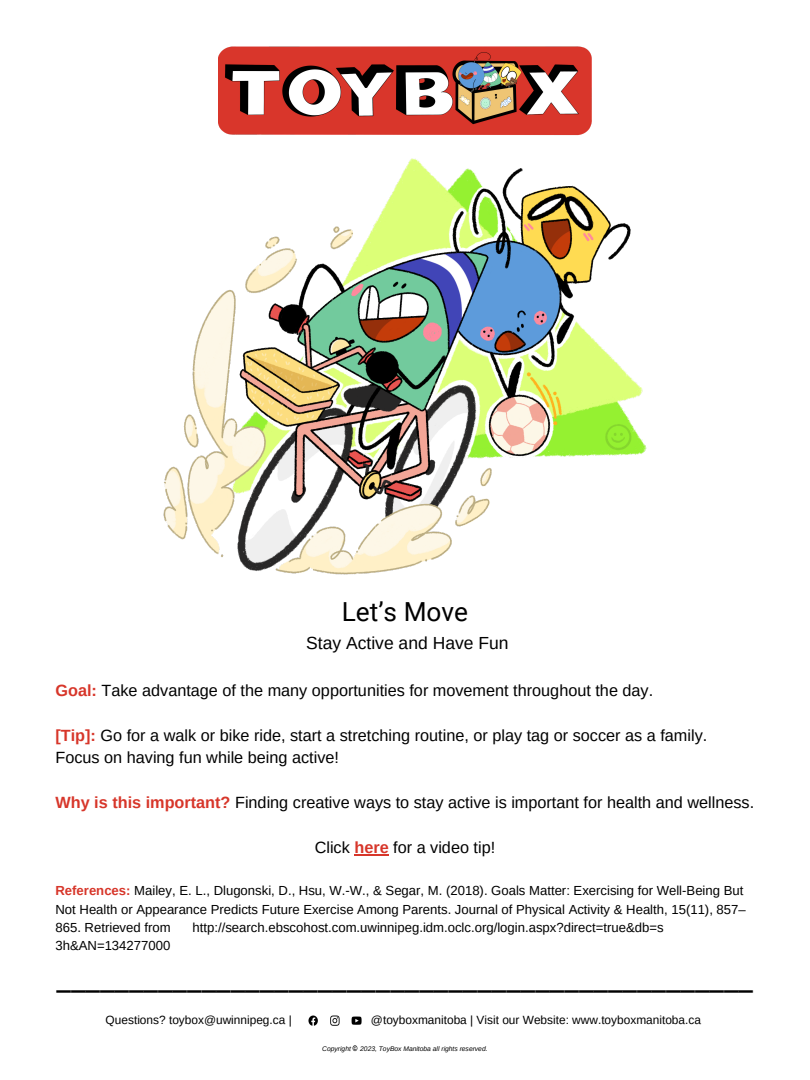
<style>
.page{position:relative;width:810px;height:1080px;background:#fff}
.page>*{position:absolute;margin:0;border:0;box-sizing:border-box;transform-origin:0 0}
.t1{font:33.75px "Canva Sans";color:#000}
.t2{font:26.25px "Roboto";color:#000}
.t3{font:17.5px "Arimo";color:#000}
.t4{font:16.25px/22.5px "Arimo";color:#000}
.t5{font:13.12px/18.2px "Arimo";color:#000}
.t6{font:11.88px "Arimo";color:#000}
.t7{font:italic 6.69px "Arimo";color:#000}
.s1{font-weight:700;color:#d7362a}
</style>
<div class="page">
<img style="left:219px;top:46px;width:372px;height:89px">
<img style="left:308px;top:1015px;width:54px;height:11px">
<svg style="left:352px;top:1045px;width:6px;height:7px"></svg>
<img style="left:163px;top:135px;width:484px;height:440px">
<hr style="left:354px;top:854px;width:35px;height:2px;background:#d7362a">
<p class="t2" style="left:342px;top:597px;width:128px">Let’s Move</p>
<p class="t3" style="left:306px;top:633px;width:204px">Stay Active and Have Fun</p>
<p class="t4" style="left:55px;top:679px;width:599px"><span class="s1">Goal:</span> Take advantage of the many opportunities for movement throughout the day.</p>
<p class="t4" style="left:55px;top:724px;width:653px"><span class="s1">[Tip]:</span> Go for a walk or bike ride, start a stretching routine, or play tag or soccer as a family.<br>Focus on having fun while being active!</p>
<p class="t4" style="left:55px;top:791px;width:700px"><span class="s1">Why is this important?</span> Finding creative ways to stay active is important for health and wellness.</p>
<p class="t4" style="left:315px;top:836px;width:182px">Click <span class="s1">here</span> for a video tip!</p>
<p class="t5" style="left:55px;top:882px;width:692px"><span class="s1">References:</span> Mailey, E. L., Dlugonski, D., Hsu, W.-W., &amp; Segar, M. (2018). Goals Matter: Exercising for Well-Being But<br>Not Health or Appearance Predicts Future Exercise Among Parents. Journal of Physical Activity &amp; Health, 15(11), 857–<br>865. Retrieved from</p>
<p class="t5" style="left:193px;top:918px;width:473px">http://search.ebscohost.com.uwinnipeg.idm.oclc.org/login.aspx?direct=true&amp;db=s</p>
<p class="t5" style="left:55px;top:937px;width:116px">3h&amp;AN=134277000</p>
<p class="t1" style="left:57px;top:953px;width:698px">________________________________________________</p>
<p class="t6" style="left:106px;top:1013px;width:188px">Questions? toybox@uwinnipeg.ca |</p>
<p class="t6" style="left:371px;top:1013px;width:332px">@toyboxmanitoba | Visit our Website: www.toyboxmanitoba.ca</p>
<p class="t7" style="left:322px;top:1045px;width:30px">Copyright</p>
<p class="t7" style="left:360px;top:1045px;width:129px">2023, ToyBox Manitoba all rights reserved.</p>
</div>
